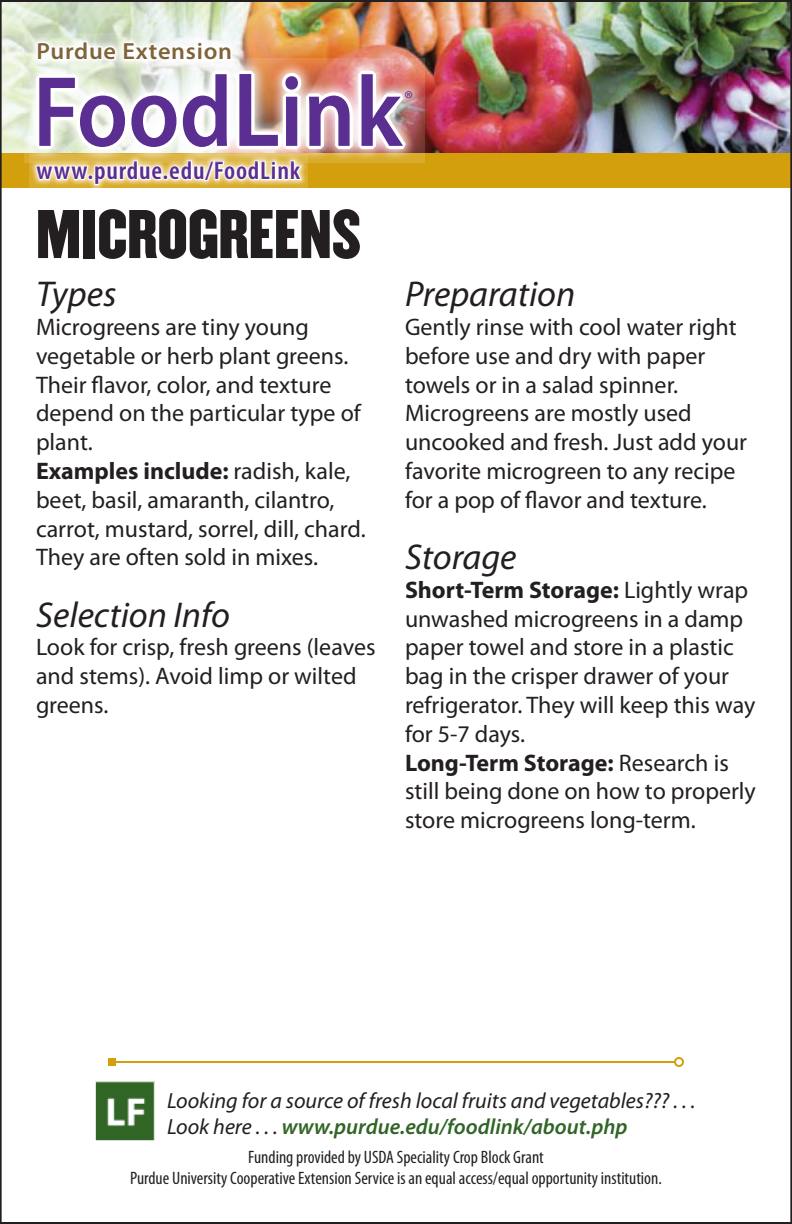
<style>
.page{position:relative;width:792px;height:1224px;background:#fff}
.page>*{position:absolute;margin:0;border:0;box-sizing:border-box;transform-origin:0 0}
.t1{font:600 101px "Myriad Pro";color:#5b2e91;scale:.9 1}
.t2{font:60px "Champion HTF Welterweight";color:#231f20}
.Subhead{font:italic 36px "Myriad Pro";color:#231f20}
.t3{font:600 condensed 25.6px "Myriad Pro";letter-spacing:.03em;color:#5b2e91;scale:1.06 1}
.Text{font:24px/28.8px "Myriad Pro";color:#231f20}
.t4{font:600 23.4px "Myriad Pro";letter-spacing:.03em;color:#806339;scale:1.04 1}
.t5{font:italic 22px/26.4px "Myriad Pro";color:#231f20}
.t6{font:21.8px "Myriad Pro";color:#5b2e91}
.t7{font:condensed 18px "Myriad Pro";color:#231f20}
.s1{font-size:106.6px}
.s2{font-weight:700}
.s3{font-weight:600;color:#316526}
</style>
<div class="page">
<img style="left:3px;top:3px;width:786px;height:151px">
<div style="left:0;top:154px;width:792px;height:34px;background:#d49f0c"></div>
<svg style="left:24px;top:58px;width:401px;height:105px;background:#caa28a"></svg>
<img style="left:33px;top:34px;width:382px;height:154px">
<hr style="left:112px;top:1061px;width:563px;height:2px;background:#d49f0c">
<div style="left:108px;top:1058px;width:8px;height:8px;background:#d49f0c"></div>
<div style="left:674px;top:1057px;width:10px;height:10px;border:2px solid #d49f0c;border-radius:50%"></div>
<img style="left:97px;top:1083px;width:56px;height:56px">
<div style="left:95px;top:1081px;width:60px;height:60px;border:1px solid #fff"></div>
<p class="t4" style="left:36px;top:36px;width:190px">Purdue Extension</p>
<p class="t1" style="left:33px;top:48px;width:412px">Food<span class="s1">L</span>ink</p>
<p class="t6" style="left:404px;top:85px;width:11px">®</p>
<p class="t3" style="left:36px;top:157px;width:250px">www.purdue.edu/FoodLink</p>
<p class="t2" style="left:36px;top:195px;width:327px">MICROGREENS</p>
<p class="Subhead" style="left:36px;top:272px;width:82px">Types</p>
<p class="Text" style="left:36px;top:312px;width:326px">Microgreens are tiny young vegetable or herb plant greens.<br>Their flavor, color, and texture depend on the particular type of plant.</p>
<p class="Text" style="left:36px;top:456px;width:331px"><span class="s2">Examples include:</span> radish, kale, beet, basil, amaranth, cilantro, carrot, mustard, sorrel, dill, chard.<br>They are often sold in mixes.</p>
<p class="Subhead" style="left:36px;top:592px;width:196px">Selection Info</p>
<p class="Text" style="left:36px;top:632px;width:341px">Look for crisp, fresh greens (leaves and stems). Avoid limp or wilted greens.</p>
<p class="Subhead" style="left:405px;top:272px;width:172px">Preparation</p>
<p class="Text" style="left:405px;top:312px;width:344px">Gently rinse with cool water right before use and dry with paper towels or in a salad spinner.<br>Microgreens are mostly used uncooked and fresh. Just add your favorite microgreen to any recipe for a pop of flavor and texture.</p>
<p class="Subhead" style="left:405px;top:535px;width:113px">Storage</p>
<p class="Text" style="left:405px;top:575px;width:352px"><span class="s2">Short-Term Storage:</span> Lightly wrap unwashed microgreens in a damp paper towel and store in a plastic bag in the crisper drawer of your refrigerator. They will keep this way for 5-7 days.</p>
<p class="Text" style="left:405px;top:748px;width:352px"><span class="s2">Long-Term Storage:</span> Research is still being done on how to properly store microgreens long-term.</p>
<p class="t5" style="left:167px;top:1087px;width:530px">Looking for a source of fresh local fruits and vegetables??? . . .<br>Look here . . . <span class="s3">www.purdue.edu/foodlink/about.php</span></p>
<p class="t7" style="left:248px;top:1146px;width:297px">Funding provided by USDA Speciality Crop Block Grant</p>
<p class="t7" style="left:130px;top:1168px;width:533px">Purdue University Cooperative Extension Service is an equal access/equal opportunity institution.</p>
</div>
